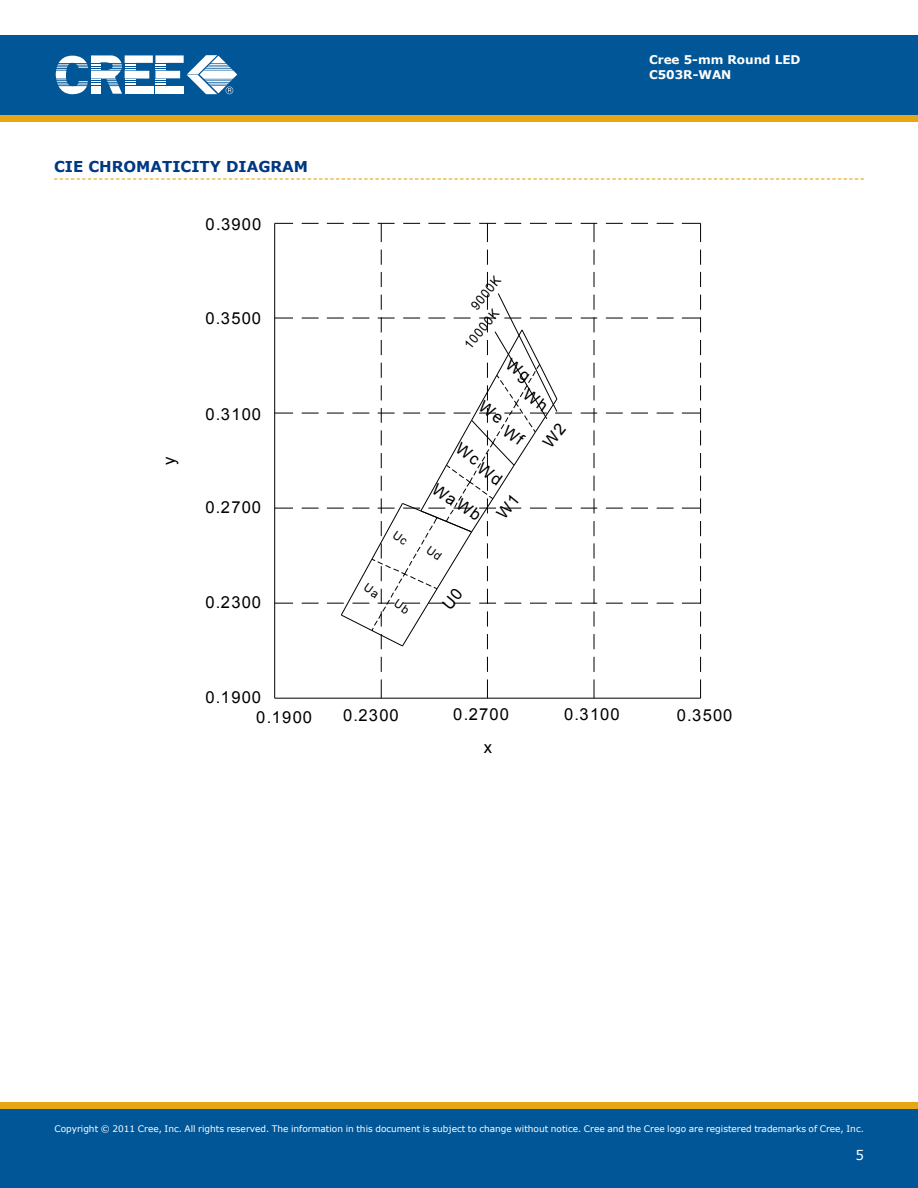
<style>
.page{position:relative;width:918px;height:1188px;background:#fff}
.page>*{position:absolute;margin:0;border:0;box-sizing:border-box;transform-origin:0 0}
.t1{font:16.5px "Arial";letter-spacing:.075em;color:#000}
.t2{font:16.2px "Arial";color:#000}
.t3{font:700 15px "Verdana";color:#003882}
.t4{font:13.5px "Verdana";color:#fff}
.t5{font:12.9px/19.5px "Arial";color:#000;scale:.94 1}
.t6{font:700 12px/15px "Verdana";color:#fff}
.t7{font:9px "Verdana";color:#fff}
</style>
<div class="page">
<div style="left:0;top:115px;width:918px;height:7px;background:#e7a613"></div>
<div style="left:0;top:35px;width:918px;height:80px;background:#005697"></div>
<svg style="left:56px;top:55px;width:181px;height:39px"></svg>
<div style="left:0;top:1108px;width:918px;height:80px;background:#005697"></div>
<div style="left:0;top:1102px;width:918px;height:6px;background:#e7a613"></div>
<svg style="left:54px;top:178px;width:810px;height:2px"></svg>
<svg style="left:657px;top:603px;width:17px;height:1px"></svg>
<svg style="left:631px;top:603px;width:17px;height:1px"></svg>
<svg style="left:606px;top:603px;width:17px;height:1px"></svg>
<svg style="left:302px;top:603px;width:17px;height:1px"></svg>
<svg style="left:275px;top:603px;width:18px;height:1px"></svg>
<hr style="left:275px;top:698px;width:426px;height:1px;background:#000">
<svg style="left:657px;top:508px;width:17px;height:1px"></svg>
<svg style="left:631px;top:508px;width:17px;height:1px"></svg>
<svg style="left:606px;top:508px;width:17px;height:1px"></svg>
<svg style="left:302px;top:508px;width:17px;height:1px"></svg>
<svg style="left:275px;top:508px;width:18px;height:1px"></svg>
<svg style="left:657px;top:413px;width:17px;height:1px"></svg>
<svg style="left:631px;top:413px;width:17px;height:1px"></svg>
<svg style="left:606px;top:413px;width:17px;height:1px"></svg>
<svg style="left:302px;top:413px;width:17px;height:1px"></svg>
<svg style="left:275px;top:413px;width:18px;height:1px"></svg>
<svg style="left:657px;top:318px;width:17px;height:1px"></svg>
<svg style="left:631px;top:318px;width:17px;height:1px"></svg>
<svg style="left:606px;top:318px;width:17px;height:1px"></svg>
<svg style="left:302px;top:318px;width:17px;height:1px"></svg>
<svg style="left:275px;top:318px;width:18px;height:1px"></svg>
<svg style="left:657px;top:223px;width:17px;height:1px"></svg>
<svg style="left:631px;top:223px;width:17px;height:1px"></svg>
<svg style="left:606px;top:223px;width:17px;height:1px"></svg>
<svg style="left:555px;top:223px;width:17px;height:1px"></svg>
<svg style="left:530px;top:223px;width:17px;height:1px"></svg>
<svg style="left:504px;top:223px;width:17px;height:1px"></svg>
<svg style="left:454px;top:223px;width:17px;height:1px"></svg>
<svg style="left:428px;top:223px;width:17px;height:1px"></svg>
<svg style="left:403px;top:223px;width:17px;height:1px"></svg>
<svg style="left:352px;top:223px;width:17px;height:1px"></svg>
<svg style="left:327px;top:223px;width:17px;height:1px"></svg>
<svg style="left:302px;top:223px;width:17px;height:1px"></svg>
<svg style="left:275px;top:223px;width:18px;height:1px"></svg>
<svg style="left:381px;top:679px;width:1px;height:19px"></svg>
<svg style="left:381px;top:657px;width:1px;height:15px"></svg>
<svg style="left:381px;top:272px;width:1px;height:15px"></svg>
<svg style="left:381px;top:250px;width:1px;height:15px"></svg>
<svg style="left:378px;top:223px;width:17px;height:19px"></svg>
<hr style="left:274px;top:223px;width:1px;height:475px;background:#000">
<svg style="left:487px;top:679px;width:1px;height:19px"></svg>
<svg style="left:487px;top:657px;width:1px;height:15px"></svg>
<svg style="left:487px;top:272px;width:1px;height:15px"></svg>
<svg style="left:487px;top:250px;width:1px;height:15px"></svg>
<svg style="left:479px;top:223px;width:17px;height:19px"></svg>
<svg style="left:594px;top:679px;width:1px;height:19px"></svg>
<svg style="left:594px;top:657px;width:1px;height:15px"></svg>
<svg style="left:594px;top:634px;width:1px;height:15px"></svg>
<svg style="left:594px;top:611px;width:1px;height:16px"></svg>
<svg style="left:581px;top:589px;width:16px;height:15px"></svg>
<svg style="left:594px;top:566px;width:1px;height:15px"></svg>
<svg style="left:594px;top:543px;width:1px;height:16px"></svg>
<svg style="left:594px;top:521px;width:1px;height:15px"></svg>
<svg style="left:581px;top:498px;width:16px;height:16px"></svg>
<svg style="left:594px;top:476px;width:1px;height:15px"></svg>
<svg style="left:594px;top:453px;width:1px;height:15px"></svg>
<svg style="left:594px;top:430px;width:1px;height:15px"></svg>
<svg style="left:581px;top:408px;width:16px;height:15px"></svg>
<svg style="left:594px;top:385px;width:1px;height:15px"></svg>
<svg style="left:594px;top:363px;width:1px;height:15px"></svg>
<svg style="left:594px;top:340px;width:1px;height:15px"></svg>
<svg style="left:581px;top:317px;width:16px;height:15px"></svg>
<svg style="left:594px;top:295px;width:1px;height:15px"></svg>
<svg style="left:594px;top:272px;width:1px;height:15px"></svg>
<svg style="left:594px;top:250px;width:1px;height:15px"></svg>
<svg style="left:581px;top:223px;width:16px;height:19px"></svg>
<svg style="left:700px;top:679px;width:1px;height:19px"></svg>
<svg style="left:700px;top:657px;width:1px;height:15px"></svg>
<svg style="left:700px;top:634px;width:1px;height:15px"></svg>
<svg style="left:700px;top:611px;width:1px;height:16px"></svg>
<svg style="left:682px;top:589px;width:19px;height:15px"></svg>
<svg style="left:700px;top:566px;width:1px;height:15px"></svg>
<svg style="left:700px;top:543px;width:1px;height:16px"></svg>
<svg style="left:700px;top:521px;width:1px;height:15px"></svg>
<svg style="left:682px;top:498px;width:19px;height:16px"></svg>
<svg style="left:700px;top:476px;width:1px;height:15px"></svg>
<svg style="left:700px;top:453px;width:1px;height:15px"></svg>
<svg style="left:700px;top:430px;width:1px;height:15px"></svg>
<svg style="left:682px;top:408px;width:19px;height:15px"></svg>
<svg style="left:700px;top:385px;width:1px;height:15px"></svg>
<svg style="left:700px;top:363px;width:1px;height:15px"></svg>
<svg style="left:700px;top:340px;width:1px;height:15px"></svg>
<svg style="left:682px;top:317px;width:19px;height:15px"></svg>
<svg style="left:700px;top:295px;width:1px;height:15px"></svg>
<svg style="left:700px;top:272px;width:1px;height:15px"></svg>
<svg style="left:700px;top:250px;width:1px;height:15px"></svg>
<svg style="left:682px;top:223px;width:19px;height:19px"></svg>
<svg style="left:327px;top:293px;width:245px;height:356px"></svg>
<h3 class="t3" style="left:54px;top:161px;width:256px">CIE CHROMATICITY DIAGRAM</h3>
<h1 class="t1" style="left:206px;top:218px;width:57px">0.3900</h1>
<h1 class="t1" style="left:205px;top:312px;width:57px">0.3500</h1>
<h1 class="t1" style="left:163px;top:465px;width:10px;rotate:-90deg">y</h1>
<h1 class="t1" style="left:205px;top:408px;width:57px">0.3100</h1>
<h1 class="t1" style="left:205px;top:501px;width:57px">0.2700</h1>
<h1 class="t1" style="left:206px;top:596px;width:57px">0.2300</h1>
<h3 class="t5" style="left:445px;top:329px;width:79px;text-indent:34px;rotate:-51deg">9000K<br>10000K</h3>
<h2 class="t2" style="left:483px;top:402px;width:56px;rotate:36deg">We Wf</h2>
<h2 class="t2" style="left:438px;top:481px;width:56px;rotate:36deg">WaWb</h2>
<h3 class="t6" style="left:649px;top:53px;width:153px">Cree 5-mm Round LED<br>C503R-WAN</h3>
<h1 class="t1" style="left:206px;top:690px;width:57px">0.1900</h1>
<h1 class="t1" style="left:256px;top:711px;width:57px">0.1900</h1>
<h1 class="t1" style="left:343px;top:709px;width:57px">0.2300</h1>
<h1 class="t1" style="left:453px;top:708px;width:57px">0.2700</h1>
<h1 class="t1" style="left:564px;top:708px;width:57px">0.3100</h1>
<h1 class="t1" style="left:677px;top:709px;width:57px">0.3500</h1>
<h1 class="t1" style="left:484px;top:741px;width:10px">x</h1>
<p class="t7" style="left:54px;top:1125px;width:811px">Copyright © 2011 Cree, Inc. All rights reserved. The information in this document is subject to change without notice. Cree and the Cree logo are registered trademarks of Cree, Inc.</p>
<p class="t7" style="left:54px;top:1127px;width:58px">of Cree, Inc.</p>
<h3 class="t4" style="left:855px;top:1146px;width:10px">5</h3>
</div>
